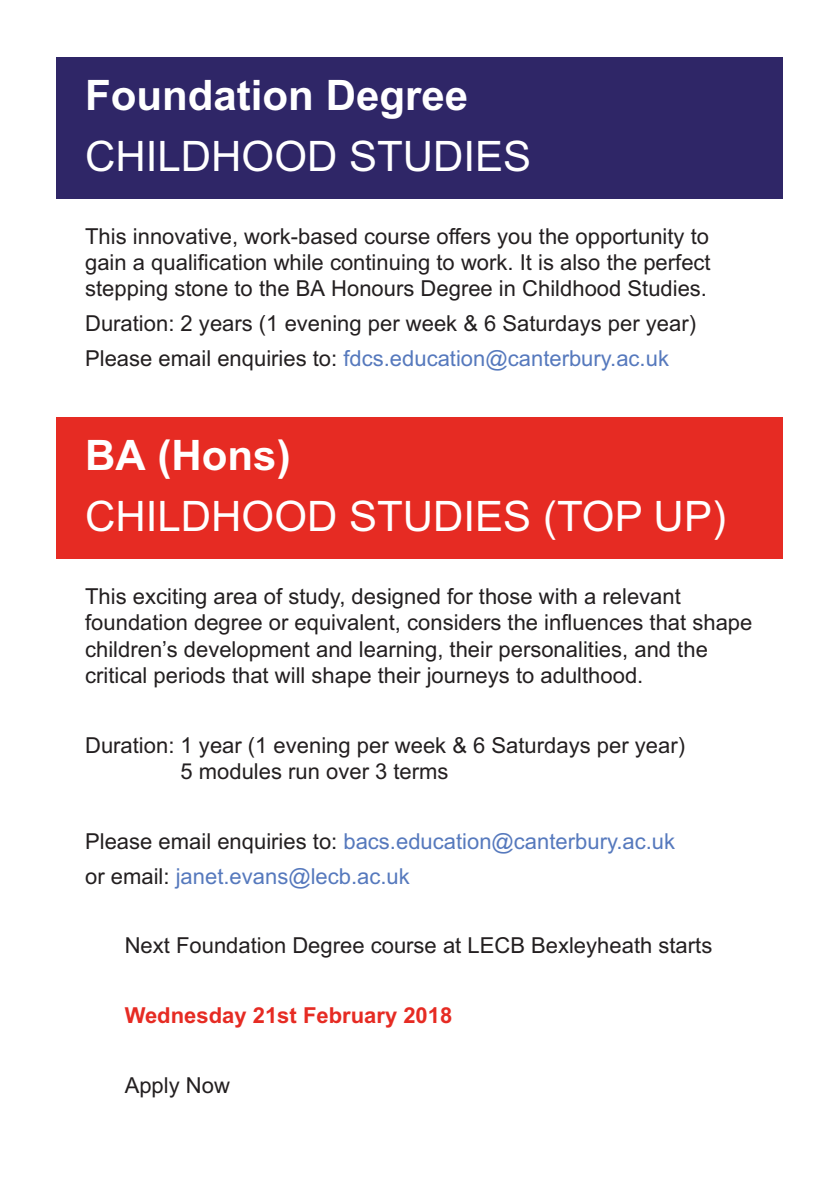
<style>
.page{position:relative;width:840px;height:1191px;background:#fff}
.page>*{position:absolute;margin:0;border:0;box-sizing:border-box;transform-origin:0 0}
.t1{font:42px "Arial";color:#fff}
.t2{font:700 42px "Arial";color:#fff}
.t3{font:22px/26.4px "Arial";color:#231f20}
.t4{font:22px/35px "Arial";color:#5679bd}
.t5{font:700 22px "Arial";color:#e62b23}
.s1{color:#5679bd}
.s2{color:#231f20}
</style>
<div class="page">
<div style="left:57px;top:57px;width:725px;height:141px;background:#2f2667"></div>
<div style="left:57px;top:417px;width:725px;height:141px;background:#e62b23"></div>
<h1 class="t2" style="left:85px;top:71px;width:384px">Foundation Degree</h1>
<h1 class="t1" style="left:85px;top:132px;width:447px">CHILDHOOD STUDIES</h1>
<p class="t3" style="left:85px;top:223px;width:626px;text-align:justify">This innovative, work-based course offers you the opportunity to gain a qualification while continuing to work. It is also the perfect stepping stone to the BA Honours Degree in Childhood Studies.</p>
<p class="t3" style="left:85px;top:306px;width:612px;line-height:35px">Duration: 2 years (1 evening per week &amp; 6 Saturdays per year)<br>Please email enquiries to: <span class="s1">fdcs.education@canterbury.ac.uk</span></p>
<h1 class="t2" style="left:85px;top:430px;width:207px">BA (Hons)</h1>
<h1 class="t1" style="left:85px;top:492px;width:642px">CHILDHOOD STUDIES (TOP UP)</h1>
<p class="t3" style="left:85px;top:583px;width:668px">This exciting area of study, designed for those with a relevant foundation degree or equivalent, considers the influences that shape children’s development and learning, their personalities, and the critical periods that will shape their journeys to adulthood.</p>
<p class="t3" style="left:180px;top:732px;width:505px;text-indent:-95px">Duration: 1 year (1 evening per week &amp; 6 Saturdays per year)<br>5 modules run over 3 terms</p>
<p class="t4" style="left:85px;top:824px;width:591px"><span class="s2">Please email enquiries to:</span> bacs.education@canterbury.ac.uk <span class="s2">or email:</span> janet.evans@lecb.ac.uk</p>
<p class="t3" style="left:125px;top:932px;width:589px">Next Foundation Degree course at LECB Bexleyheath starts</p>
<p class="t5" style="left:125px;top:1002px;width:329px">Wednesday 21st February 2018</p>
<p class="t3" style="left:125px;top:1072px;width:107px">Apply Now</p>
</div>
